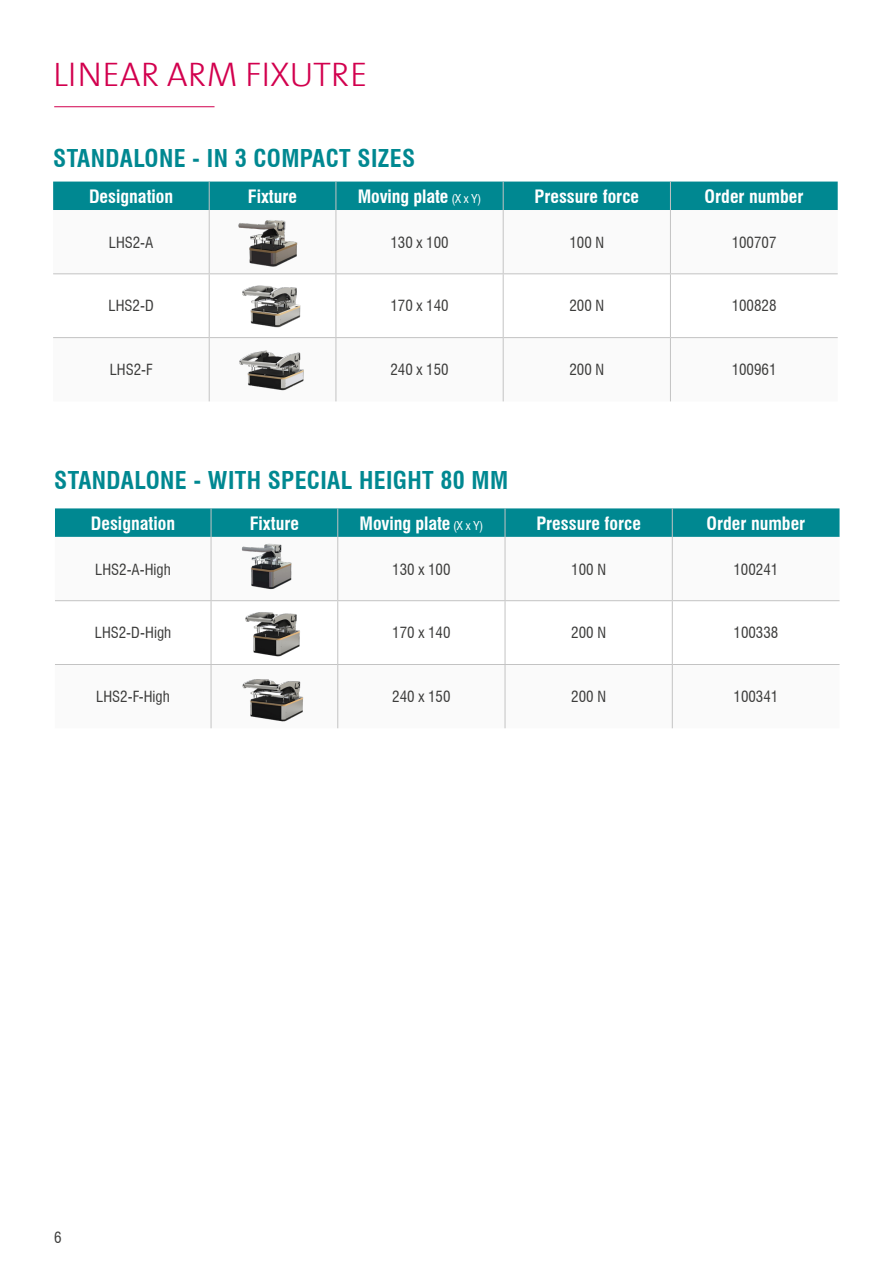
<style>
.page{position:relative;width:893px;height:1263px;background:#fff}
.page>*{position:absolute;margin:0;border:0;box-sizing:border-box;transform-origin:0 0}
.t1{font:300 34.5px "The Sans";color:#d2004e}
.t2{font:700 condensed 24px "Swiss 721 BT";letter-spacing:.015em;color:#008891}
.t3{font:700 condensed 18px "Swiss 721 BT";color:#fff}
.t4{font:condensed 15px "Swiss 721 BT";color:#3c3c3b}
.s1{font-weight:400;font-size:12px}
</style>
<div class="page">
<svg style="left:55px;top:537px;width:784px;height:191px"></svg>
<svg style="left:55px;top:508px;width:784px;height:29px;background:#068a93"></svg>
<hr style="left:211px;top:537px;width:1px;height:63px;background:#c3c3c3">
<hr style="left:337px;top:537px;width:1px;height:63px;background:#c3c3c3">
<hr style="left:505px;top:537px;width:1px;height:63px;background:#c3c3c3">
<hr style="left:672px;top:537px;width:1px;height:63px;background:#c3c3c3">
<hr style="left:55px;top:600px;width:156px;height:1px;background:#c3c3c3">
<hr style="left:211px;top:600px;width:127px;height:1px;background:#c3c3c3">
<hr style="left:211px;top:601px;width:1px;height:63px;background:#c3c3c3">
<hr style="left:338px;top:600px;width:167px;height:1px;background:#c3c3c3">
<hr style="left:337px;top:601px;width:1px;height:63px;background:#c3c3c3">
<hr style="left:505px;top:600px;width:167px;height:1px;background:#c3c3c3">
<hr style="left:505px;top:601px;width:1px;height:63px;background:#c3c3c3">
<hr style="left:672px;top:600px;width:167px;height:1px;background:#c3c3c3">
<hr style="left:672px;top:601px;width:1px;height:63px;background:#c3c3c3">
<hr style="left:55px;top:664px;width:156px;height:1px;background:#c3c3c3">
<hr style="left:211px;top:664px;width:127px;height:1px;background:#c3c3c3">
<hr style="left:211px;top:665px;width:1px;height:63px;background:#c3c3c3">
<hr style="left:338px;top:664px;width:167px;height:1px;background:#c3c3c3">
<hr style="left:337px;top:665px;width:1px;height:63px;background:#c3c3c3">
<hr style="left:505px;top:664px;width:167px;height:1px;background:#c3c3c3">
<hr style="left:505px;top:665px;width:1px;height:63px;background:#c3c3c3">
<hr style="left:672px;top:664px;width:167px;height:1px;background:#c3c3c3">
<hr style="left:672px;top:665px;width:1px;height:63px;background:#c3c3c3">
<hr style="left:54px;top:106px;width:161px;height:1px;background:#d2004e">
<svg style="left:53px;top:210px;width:785px;height:191px"></svg>
<div style="left:53px;top:182px;width:785px;height:28px;background:#008891"></div>
<hr style="left:209px;top:210px;width:1px;height:63px;background:#c3c3c3">
<hr style="left:335px;top:210px;width:1px;height:63px;background:#c3c3c3">
<hr style="left:503px;top:210px;width:1px;height:63px;background:#c3c3c3">
<hr style="left:670px;top:210px;width:1px;height:63px;background:#c3c3c3">
<hr style="left:53px;top:273px;width:156px;height:1px;background:#c3c3c3">
<hr style="left:209px;top:273px;width:127px;height:1px;background:#c3c3c3">
<hr style="left:209px;top:274px;width:1px;height:63px;background:#c3c3c3">
<hr style="left:336px;top:273px;width:167px;height:1px;background:#c3c3c3">
<hr style="left:335px;top:274px;width:1px;height:63px;background:#c3c3c3">
<hr style="left:503px;top:273px;width:167px;height:1px;background:#c3c3c3">
<hr style="left:503px;top:274px;width:1px;height:63px;background:#c3c3c3">
<hr style="left:670px;top:273px;width:168px;height:1px;background:#c3c3c3">
<hr style="left:670px;top:274px;width:1px;height:63px;background:#c3c3c3">
<hr style="left:53px;top:337px;width:156px;height:1px;background:#c3c3c3">
<hr style="left:209px;top:337px;width:127px;height:1px;background:#c3c3c3">
<hr style="left:209px;top:338px;width:1px;height:63px;background:#c3c3c3">
<hr style="left:336px;top:337px;width:167px;height:1px;background:#c3c3c3">
<hr style="left:335px;top:338px;width:1px;height:63px;background:#c3c3c3">
<hr style="left:503px;top:337px;width:167px;height:1px;background:#c3c3c3">
<hr style="left:503px;top:338px;width:1px;height:63px;background:#c3c3c3">
<hr style="left:670px;top:337px;width:168px;height:1px;background:#c3c3c3">
<hr style="left:670px;top:338px;width:1px;height:63px;background:#c3c3c3">
<img style="left:219px;top:210px;width:106px;height:63px">
<img style="left:221px;top:538px;width:97px;height:56px">
<img style="left:226px;top:273px;width:95px;height:128px">
<img style="left:227px;top:599px;width:95px;height:129px">
<h1 class="t1" style="left:53px;top:46px;width:316px">LINEAR ARM FIXUTRE</h1>
<h2 class="t2" style="left:53px;top:144px;width:364px">STANDALONE - IN 3 COMPACT SIZES</h2>
<p class="t3" style="left:89px;top:185px;width:86px">Designation</p>
<p class="t3" style="left:248px;top:185px;width:51px">Fixture</p>
<p class="t3" style="left:358px;top:185px;width:125px">Moving plate <span class="s1">(X x Y)</span></p>
<p class="t3" style="left:535px;top:185px;width:106px">Pressure force</p>
<p class="t3" style="left:705px;top:185px;width:100px">Order number</p>
<p class="t4" style="left:109px;top:233px;width:46px">LHS2-A</p>
<p class="t4" style="left:390px;top:233px;width:60px">130 x 100</p>
<p class="t4" style="left:569px;top:233px;width:36px">100 N</p>
<p class="t4" style="left:732px;top:233px;width:46px">100707</p>
<p class="t4" style="left:109px;top:297px;width:47px">LHS2-D</p>
<p class="t4" style="left:390px;top:297px;width:60px">170 x 140</p>
<p class="t4" style="left:569px;top:297px;width:36px">200 N</p>
<p class="t4" style="left:732px;top:297px;width:46px">100828</p>
<p class="t4" style="left:110px;top:361px;width:44px">LHS2-F</p>
<p class="t4" style="left:390px;top:361px;width:60px">240 x 150</p>
<p class="t4" style="left:569px;top:361px;width:36px">200 N</p>
<p class="t4" style="left:732px;top:361px;width:46px">100961</p>
<h2 class="t2" style="left:54px;top:466px;width:455px">STANDALONE - WITH SPECIAL HEIGHT 80 MM</h2>
<p class="t3" style="left:91px;top:512px;width:86px">Designation</p>
<p class="t3" style="left:250px;top:512px;width:51px">Fixture</p>
<p class="t3" style="left:360px;top:512px;width:125px">Moving plate <span class="s1">(X x Y)</span></p>
<p class="t3" style="left:536px;top:512px;width:106px">Pressure force</p>
<p class="t3" style="left:706px;top:512px;width:100px">Order number</p>
<p class="t4" style="left:95px;top:560px;width:77px">LHS2-A-High</p>
<p class="t4" style="left:392px;top:560px;width:60px">130 x 100</p>
<p class="t4" style="left:571px;top:560px;width:36px">100 N</p>
<p class="t4" style="left:733px;top:560px;width:46px">100241</p>
<p class="t4" style="left:95px;top:624px;width:78px">LHS2-D-High</p>
<p class="t4" style="left:392px;top:624px;width:60px">170 x 140</p>
<p class="t4" style="left:571px;top:624px;width:36px">200 N</p>
<p class="t4" style="left:733px;top:624px;width:46px">100338</p>
<p class="t4" style="left:96px;top:688px;width:75px">LHS2-F-High</p>
<p class="t4" style="left:392px;top:688px;width:60px">240 x 150</p>
<p class="t4" style="left:571px;top:688px;width:36px">200 N</p>
<p class="t4" style="left:733px;top:688px;width:46px">100341</p>
<p class="t4" style="left:54px;top:1228px;width:9px">6</p>
</div>
